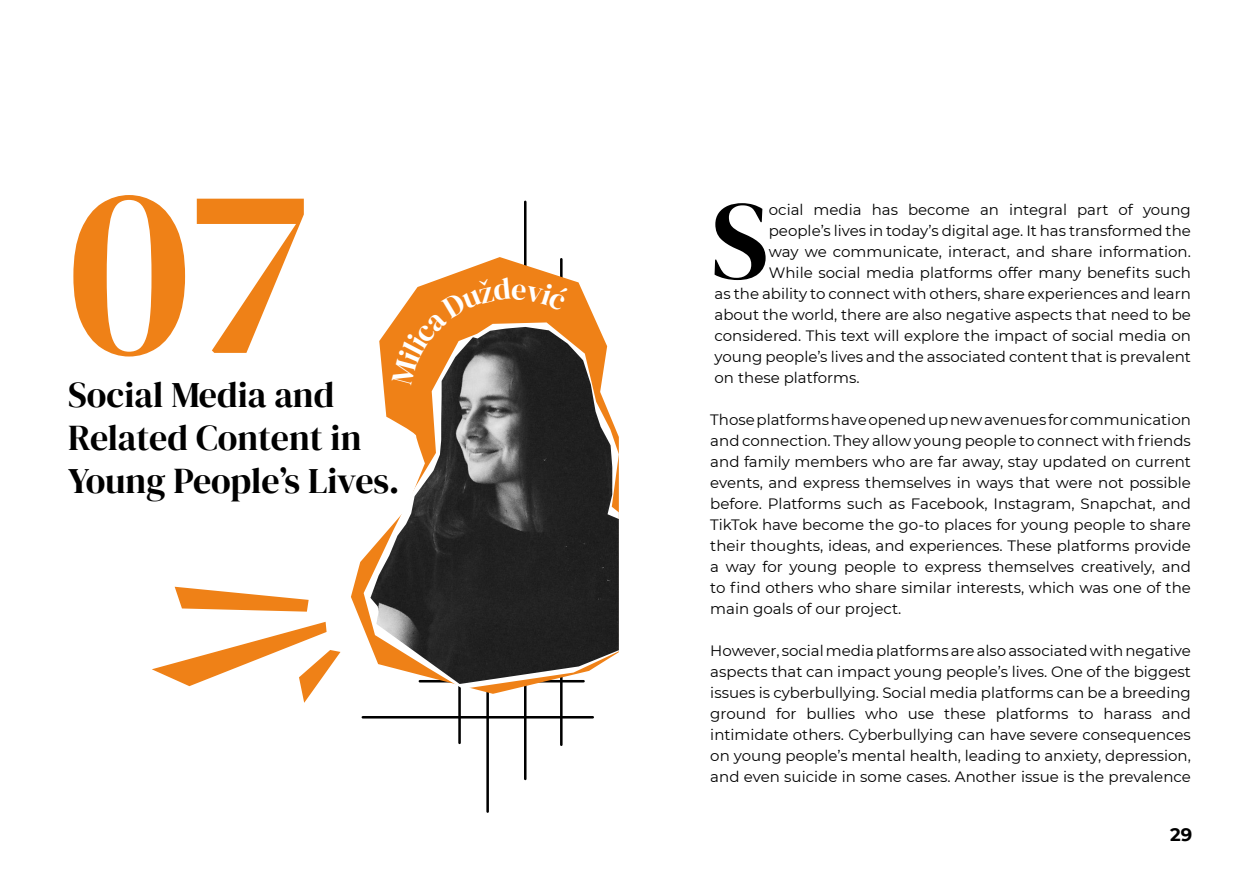
<style>
.page{position:relative;width:1259px;height:893px;background:#fff}
.page>*{position:absolute;margin:0;border:0;box-sizing:border-box;transform-origin:0 0}
.t1{font:243.3px "DM Serif Display";color:#ef8117}
.t2{font:110.4px "DM Serif Display";color:#000}
.t3{font:36px/43.2px "DM Serif Display";color:#000}
.t4{font:700 18px "Montserrat";color:#000}
.t5{font:15px/21px "Montserrat";color:#000;text-align:justify}
</style>
<div class="page">
<hr style="left:458px;top:479px;width:3px;height:264px;background:#000">
<hr style="left:363px;top:716px;width:230px;height:2px;background:#000">
<hr style="left:486px;top:524px;width:3px;height:288px;background:#000">
<hr style="left:524px;top:202px;width:2px;height:577px;background:#000">
<hr style="left:560px;top:259px;width:2px;height:486px;background:#000">
<svg style="left:351px;top:257px;width:246px;height:437px"></svg>
<svg style="left:364px;top:322px;width:235px;height:367px"></svg>
<img style="left:370px;top:327px;width:249px;height:357px">
<svg style="left:152px;top:622px;width:188px;height:81px"></svg>
<svg style="left:175px;top:587px;width:134px;height:25px"></svg>
<svg style="left:392px;top:278px;width:177px;height:107px;background:#b97738"></svg>
<h1 class="t1" style="left:68px;top:130px;width:243px">07</h1>
<h3 class="t3" style="left:68px;top:374px;width:268px">Social Media and</h3>
<h3 class="t3" style="left:68px;top:417px;width:333px">Related Content in<br>Young People’s Lives.</h3>
<h2 class="t2" style="left:711px;top:177px;width:59px">S</h2>
<p class="t5" style="left:769px;top:199px;width:423px">ocial media has become an integral part of young</p>
<p class="t5" style="left:769px;top:220px;width:424px">people’s lives in today’s digital age. It has transformed the</p>
<p class="t5" style="left:769px;top:241px;width:423px">way we communicate, interact, and share information.</p>
<p class="t5" style="left:769px;top:262px;width:423px">While social media platforms offer many benefits such</p>
<p class="t5" style="left:714px;top:283px;width:478px">as the ability to connect with others, share experiences and learn</p>
<p class="t5" style="left:714px;top:304px;width:478px">about the world, there are also negative aspects that need to be</p>
<p class="t5" style="left:714px;top:325px;width:478px">considered. This text will explore the impact of social media on</p>
<p class="t5" style="left:714px;top:346px;width:478px">young people’s lives and the associated content that is prevalent</p>
<p class="t5" style="left:714px;top:367px;width:146px">on these platforms.</p>
<p class="t5" style="left:710px;top:409px;width:482px">Those platforms have opened up new avenues for communication and connection. They allow young people to connect with friends and family members who are far away, stay updated on current events, and express themselves in ways that were not possible before. Platforms such as Facebook, Instagram, Snapchat, and TikTok have become the go-to places for young people to share their thoughts, ideas, and experiences. These platforms provide a way for young people to express themselves creatively, and to find others who share similar interests, which was one of the main goals of our project.</p>
<p class="t5" style="left:710px;top:640px;width:482px">However, social media platforms are also associated with negative aspects that can impact young people’s lives. One of the biggest issues is cyberbullying. Social media platforms can be a breeding ground for bullies who use these platforms to harass and intimidate others. Cyberbullying can have severe consequences on young people’s mental health, leading to anxiety, depression, and even suicide in some cases. Another issue is the prevalence</p>
<p class="t4" style="left:1170px;top:821px;width:24px">29</p>
</div>
